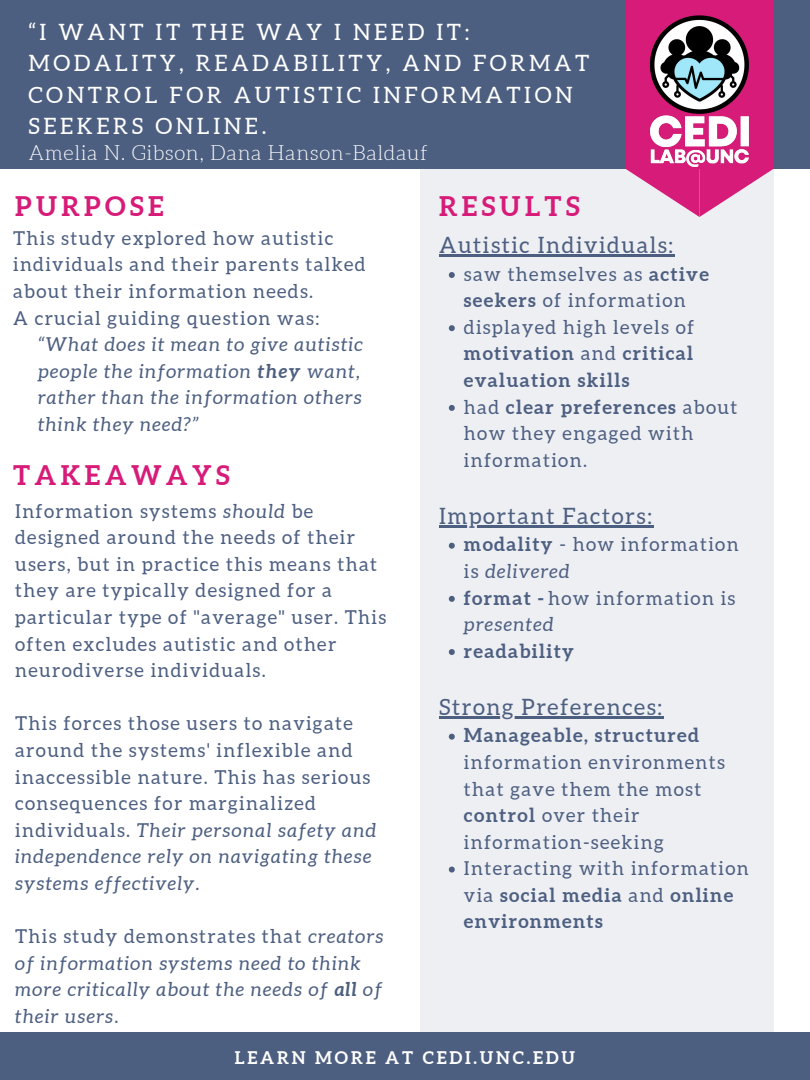
<style>
.page{position:relative;width:810px;height:1080px;background:#fff}
.page>*{position:absolute;margin:0;border:0;box-sizing:border-box;transform-origin:0 0}
.t1{font:700 27px "Aleo";letter-spacing:.16em;color:#d61b78}
.t2{font:22.5px/31.5px "Aleo";letter-spacing:.16em;color:#fff}
.t3{font:22.5px "Aleo";letter-spacing:.07em;color:#4d5f81}
.t4{font:300 20.56px "Aleo";letter-spacing:.03em;color:#fff}
.t5{font:19.12px/26.6px "Aleo";letter-spacing:.07em;color:#4d5f81}
.t6{font:italic 19.12px/26.6px "Aleo";letter-spacing:.07em;color:#4d5f81}
.t7{font:700 19.12px "Aleo";letter-spacing:.07em;color:#4d5f81}
.t8{font:700 17.44px "Aleo";letter-spacing:.16em;color:#fff}
.s1{font-weight:700}
.s2{font-style:italic}
.s3{font-style:normal}
</style>
<div class="page">
<div style="left:0;top:0;width:810px;height:168px;background:#4d5f81"></div>
<div style="left:420px;top:150px;width:353px;height:895px;background:#eeeff3"></div>
<div style="left:625px;top:0;width:149px;height:139px;background:#d61b78"></div>
<svg style="left:625px;top:139px;width:149px;height:78px"></svg>
<div style="left:0;top:1032px;width:810px;height:48px;background:#4d5f81"></div>
<img style="left:642px;top:15px;width:115px;height:155px">
<svg style="left:449px;top:272px;width:6px;height:6px"></svg>
<svg style="left:449px;top:325px;width:6px;height:6px"></svg>
<svg style="left:449px;top:405px;width:6px;height:6px"></svg>
<svg style="left:449px;top:543px;width:6px;height:6px"></svg>
<svg style="left:449px;top:596px;width:6px;height:6px"></svg>
<svg style="left:449px;top:649px;width:6px;height:6px"></svg>
<svg style="left:449px;top:734px;width:6px;height:6px"></svg>
<svg style="left:449px;top:867px;width:6px;height:6px"></svg>
<hr style="left:439px;top:255px;width:236px;height:2px;background:#4d5f81">
<hr style="left:439px;top:525px;width:215px;height:3px;background:#4d5f81">
<hr style="left:439px;top:716px;width:225px;height:2px;background:#4d5f81">
<p class="t2" style="left:28px;top:16px;width:562px">“I WANT IT THE WAY I NEED IT:<br>MODALITY, READABILITY, AND FORMAT<br>CONTROL FOR AUTISTIC INFORMATION<br>SEEKERS ONLINE.</p>
<p class="t4" style="left:28px;top:142px;width:401px">Amelia N. Gibson, Dana Hanson-Baldauf</p>
<h1 class="t1" style="left:15px;top:190px;width:150px">PURPOSE</h1>
<h1 class="t1" style="left:439px;top:190px;width:142px">RESULTS</h1>
<p class="t5" style="left:13px;top:225px;width:354px">This study explored how autistic individuals and their parents talked about their information needs.<br>A crucial guiding question was:</p>
<p class="t6" style="left:38px;top:331px;width:327px">“What does it mean to give autistic people the information <span class="s1">they</span> want, rather than the information others think they need?”</p>
<h1 class="t1" style="left:13px;top:460px;width:218px">TAKEAWAYS</h1>
<p class="t5" style="left:15px;top:498px;width:373px">Information systems <span class="s2">should</span> be designed around the needs of their users, but in practice this means that they are typically designed for a particular type of "average" user. This often excludes autistic and other neurodiverse individuals.</p>
<p class="t5" style="left:15px;top:710px;width:362px">This forces those users to navigate around the systems' inflexible and inaccessible nature. This has serious consequences for marginalized individuals. <span class="s2">Their personal safety and independence rely on navigating these systems effectively.</span></p>
<p class="t6" style="left:15px;top:923px;width:370px"><span class="s3">This study demonstrates that</span> creators of information systems need to think more critically about the needs of <span class="s1">all</span> of their users<span class="s3">.</span></p>
<p class="t3" style="left:439px;top:232px;width:236px">Autistic Individuals:</p>
<p class="t5" style="left:464px;top:261px;width:275px">saw themselves as <span class="s1">active seekers</span> of information displayed high levels of <span class="s1">motivation</span> and <span class="s1">critical evaluation skills<br></span>had <span class="s1">clear preferences</span> about how they engaged with information.</p>
<p class="t3" style="left:439px;top:503px;width:214px">Important Factors:</p>
<p class="t5" style="left:464px;top:531px;width:276px"><span class="s1">modality</span> - how information is <span class="s2">delivered<br></span><span class="s1">format -</span> how information is <span class="s2">presented</span></p>
<p class="t7" style="left:464px;top:640px;width:111px">readability</p>
<p class="t3" style="left:439px;top:694px;width:225px">Strong Preferences:</p>
<p class="t7" style="left:464px;top:724px;width:237px">Manageable, structured</p>
<p class="t5" style="left:464px;top:749px;width:286px">information environments that gave them the most <span class="s1">control</span> over their information-seeking<br>Interacting with information via <span class="s1">social media</span> and <span class="s1">online environments</span></p>
<p class="t8" style="left:235px;top:1048px;width:342px">LEARN MORE AT CEDI.UNC.EDU</p>
</div>
